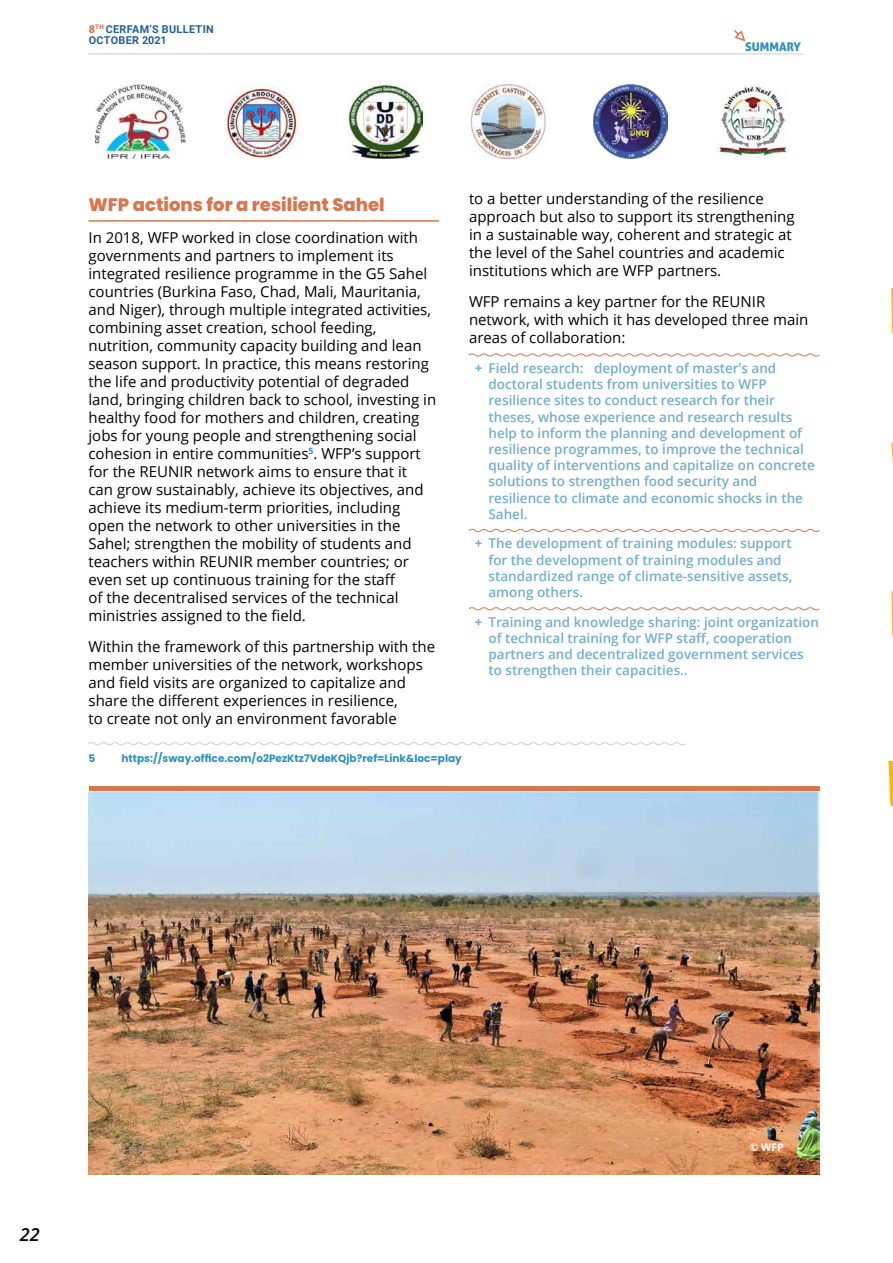
<style>
.page{position:relative;width:893px;height:1263px;background:#fff}
.page>*{position:absolute;margin:0;border:0;box-sizing:border-box;transform-origin:0 0}
.t1{font:800 18px "Poppins";color:#d8764d}
.t2{font:italic 600 18px "Open Sans";color:#000}
.t3{font:15px/18px "Open Sans";color:#000}
.t4{font:600 13.5px/16.2px "Open Sans";color:#74aece}
.t5{font:12px "Aller Display";color:#2e90c0}
.t6{font:700 10.8px/10.8px "Roboto";letter-spacing:.035em;color:#215e9e}
.t7{font:700 10.5px "Poppins";color:#2e90c0}
.t8{font:700 10.5px "Open Sans";color:#fff}
.s1{font-weight:900;color:#d8764d}
.s2{font-weight:700;font-style:italic}
</style>
<div class="page">
<hr style="left:88px;top:54px;width:716px;height:1px;background:#cdcfd0">
<svg style="left:734px;top:30px;width:12px;height:12px"></svg>
<hr style="left:88px;top:220px;width:351px;height:2px;background:#d8764d">
<svg style="left:88px;top:742px;width:598px;height:4px"></svg>
<svg style="left:468px;top:353px;width:352px;height:4px"></svg>
<svg style="left:468px;top:528px;width:352px;height:4px"></svg>
<svg style="left:468px;top:607px;width:352px;height:4px"></svg>
<img style="left:88px;top:791px;width:731px;height:383px">
<img style="left:95px;top:84px;width:91px;height:74px">
<img style="left:225px;top:84px;width:75px;height:74px">
<img style="left:348px;top:84px;width:74px;height:74px">
<img style="left:467px;top:84px;width:80px;height:74px">
<img style="left:593px;top:84px;width:74px;height:74px">
<img style="left:715px;top:84px;width:73px;height:73px">
<svg style="left:888px;top:288px;width:5px;height:518px"></svg>
<p class="t6" style="left:89px;top:23px;width:127px"><span class="s1">8</span><sup>TH</sup> CERFAM’S BULLETIN<br>OCTOBER 2021</p>
<p class="t5" style="left:745px;top:39px;width:57px">SUMMARY</p>
<p class="t3" style="left:469px;top:189px;width:327px">to a better understanding of the resilience approach but also to support its strengthening in a sustainable way, coherent and strategic at the level of the Sahel countries and academic institutions which are WFP partners.</p>
<p class="t3" style="left:469px;top:292px;width:341px">WFP remains a key partner for the REUNIR network, with which it has developed three main areas of collaboration:</p>
<p class="t4" style="left:488px;top:360px;width:328px;text-indent:-14px"><span class="s2">+</span> Field research: deployment of master’s and doctoral students from universities to WFP resilience sites to conduct research for their theses, whose experience and research results help to inform the planning and development of resilience programmes, to improve the technical quality of interventions and capitalize on concrete solutions to strengthen food security and resilience to climate and economic shocks in the Sahel.</p>
<p class="t4" style="left:488px;top:535px;width:305px;text-indent:-14px"><span class="s2">+</span> The development of training modules: support for the development of training modules and standardized range of climate-sensitive assets, among others.</p>
<p class="t4" style="left:488px;top:613px;width:332px;text-indent:-14px"><span class="s2">+</span> Training and knowledge sharing: joint organization of technical training for WFP staff, cooperation partners and decentralized government services to strengthen their capacities..</p>
<p class="t1" style="left:88px;top:194px;width:298px">WFP actions for a resilient Sahel</p>
<p class="t3" style="left:88px;top:228px;width:349px">In 2018, WFP worked in close coordination with governments and partners to implement its integrated resilience programme in the G5 Sahel countries (Burkina Faso, Chad, Mali, Mauritania, and Niger), through multiple integrated activities, combining asset creation, school feeding, nutrition, community capacity building and lean season support. In practice, this means restoring the life and productivity potential of degraded land, bringing children back to school, investing in healthy food for mothers and children, creating jobs for young people and strengthening social cohesion in entire communities<sup>5</sup>. WFP’s support for the REUNIR network aims to ensure that it<br>can grow sustainably, achieve its objectives, and achieve its medium-term priorities, including open the network to other universities in the Sahel; strengthen the mobility of students and teachers within REUNIR member countries; or even set up continuous training for the staff<br>of the decentralised services of the technical ministries assigned to the field.</p>
<p class="t3" style="left:89px;top:637px;width:348px">Within the framework of this partnership with the member universities of the network, workshops and field visits are organized to capitalize and share the different experiences in resilience,<br>to create not only an environment favorable</p>
<p class="t7" style="left:88px;top:752px;width:8px">5</p>
<p class="t7" style="left:122px;top:752px;width:342px">https://sway.office.com/o2PezKtz7VdeKQjb?ref=Link&amp;loc=play</p>
<p class="t2" style="left:20px;top:1222px;width:21px">22</p>
<p class="t8" style="left:750px;top:1139px;width:35px">© WFP</p>
</div>
